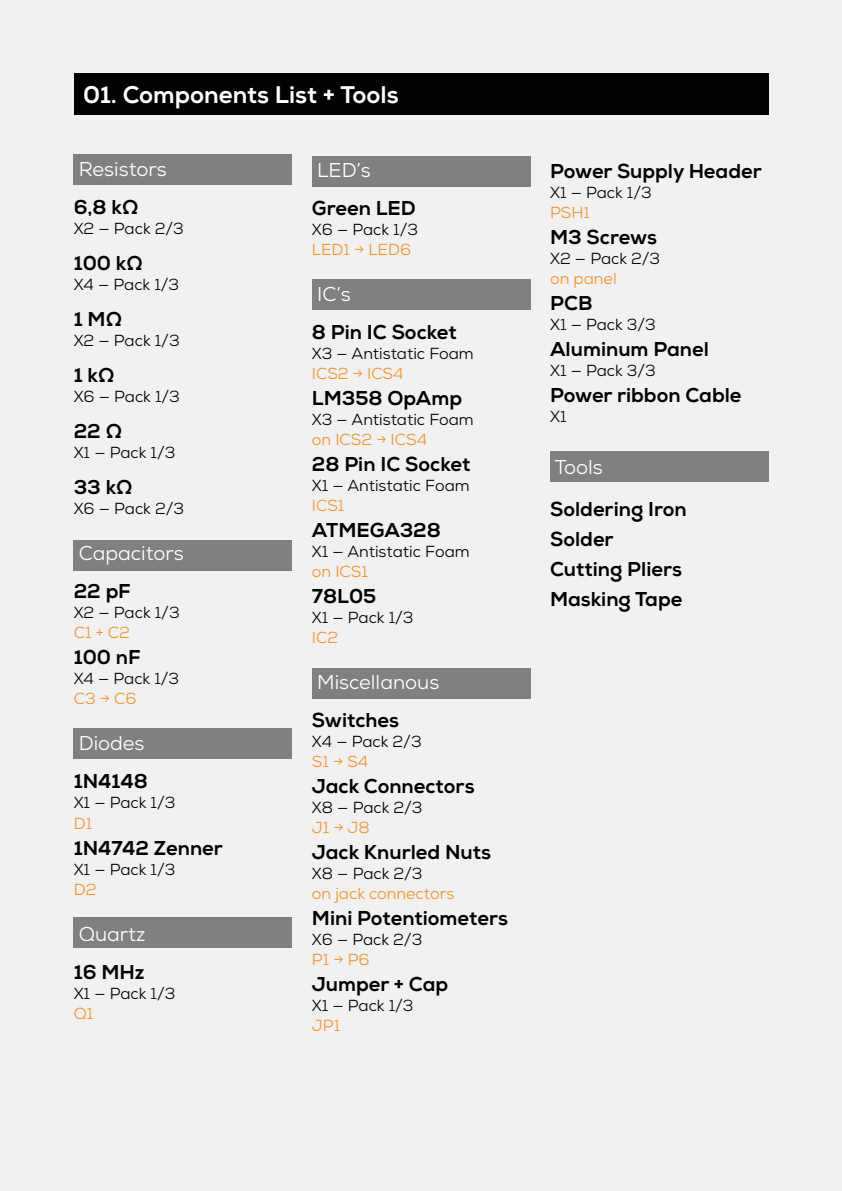
<style>
.page{position:relative;width:842px;height:1191px;background:#f1f1f2}
.page>*{position:absolute;margin:0;border:0;box-sizing:border-box;transform-origin:0 0}
.t1{font:800 24px "Nexa";color:#fff}
.t2{font:800 20px/30px "Nexa";color:#000300}
.t3{font:20px "Nexa";color:#fff}
.t4{font:16px "Nexa";color:#000300}
.t5{font:16px "Nexa";color:#f7931e}
</style>
<div class="page">
<div style="left:74px;top:917px;width:218px;height:31px;background:#808080"></div>
<div style="left:312px;top:279px;width:218px;height:30px;background:#808080"></div>
<div style="left:74px;top:73px;width:694px;height:42px;background:#000300"></div>
<div style="left:74px;top:540px;width:218px;height:30px;background:#808080"></div>
<div style="left:74px;top:728px;width:218px;height:30px;background:#808080"></div>
<div style="left:74px;top:154px;width:218px;height:30px;background:#808080"></div>
<div style="left:312px;top:156px;width:218px;height:30px;background:#808080"></div>
<div style="left:550px;top:451px;width:218px;height:30px;background:#808080"></div>
<div style="left:312px;top:668px;width:218px;height:30px;background:#808080"></div>
<h1 class="t1" style="left:83px;top:80px;width:317px">01. Components List + Tools</h1>
<p class="t3" style="left:79px;top:157px;width:89px">Resistors</p>
<p class="t2" style="left:74px;top:193px;width:66px">6,8 kΩ</p>
<p class="t4" style="left:74px;top:219px;width:112px">X2 — Pack 2/3</p>
<p class="t2" style="left:74px;top:249px;width:71px">100 kΩ</p>
<p class="t4" style="left:74px;top:275px;width:107px">X4 — Pack 1/3</p>
<p class="t2" style="left:74px;top:305px;width:50px">1 MΩ</p>
<p class="t4" style="left:74px;top:331px;width:107px">X2 — Pack 1/3</p>
<p class="t2" style="left:74px;top:361px;width:42px">1 kΩ</p>
<p class="t4" style="left:74px;top:387px;width:108px">X6 — Pack 1/3</p>
<p class="t2" style="left:74px;top:417px;width:50px">22 Ω</p>
<p class="t4" style="left:74px;top:443px;width:103px">X1 — Pack 1/3</p>
<p class="t2" style="left:74px;top:473px;width:61px">33 kΩ</p>
<p class="t4" style="left:74px;top:499px;width:112px">X6 — Pack 2/3</p>
<p class="t3" style="left:79px;top:541px;width:106px">Capacitors</p>
<p class="t2" style="left:74px;top:577px;width:58px">22 pF</p>
<p class="t4" style="left:74px;top:603px;width:107px">X2 — Pack 1/3</p>
<p class="t5" style="left:74px;top:623px;width:58px">C1 + C2</p>
<p class="t2" style="left:74px;top:643px;width:68px">100 nF</p>
<p class="t4" style="left:74px;top:669px;width:107px">X4 — Pack 1/3</p>
<p class="t5" style="left:74px;top:689px;width:64px">C3 → C6</p>
<p class="t3" style="left:79px;top:731px;width:67px">Diodes</p>
<p class="t2" style="left:74px;top:767px;width:76px">1N4148</p>
<p class="t4" style="left:74px;top:793px;width:103px">X1 — Pack 1/3</p>
<p class="t5" style="left:74px;top:813px;width:20px">D1</p>
<p class="t2" style="left:74px;top:833px;width:151px">1N4742 Zenner</p>
<p class="t4" style="left:74px;top:859px;width:103px">X1 — Pack 1/3</p>
<p class="t5" style="left:74px;top:879px;width:24px">D2</p>
<p class="t3" style="left:79px;top:921px;width:68px">Quartz</p>
<p class="t2" style="left:74px;top:957px;width:72px">16 MHz</p>
<p class="t4" style="left:74px;top:983px;width:103px">X1 — Pack 1/3</p>
<p class="t5" style="left:74px;top:1003px;width:21px">Q1</p>
<p class="t3" style="left:317px;top:157px;width:55px">LED’s</p>
<p class="t2" style="left:312px;top:193px;width:106px">Green LED</p>
<p class="t4" style="left:312px;top:219px;width:108px">X6 — Pack 1/3</p>
<p class="t5" style="left:312px;top:239px;width:101px">LED1 → LED6</p>
<p class="t3" style="left:317px;top:281px;width:35px">IC’s</p>
<p class="t2" style="left:312px;top:317px;width:146px">8 Pin IC Socket</p>
<p class="t4" style="left:312px;top:343px;width:163px">X3 — Antistatic Foam</p>
<p class="t5" style="left:312px;top:363px;width:93px">ICS2 → ICS4</p>
<p class="t2" style="left:312px;top:383px;width:152px">LM358 OpAmp</p>
<p class="t4" style="left:312px;top:409px;width:163px">X3 — Antistatic Foam</p>
<p class="t5" style="left:312px;top:429px;width:117px">on ICS2 → ICS4</p>
<p class="t2" style="left:312px;top:449px;width:160px">28 Pin IC Socket</p>
<p class="t4" style="left:312px;top:475px;width:159px">X1 — Antistatic Foam</p>
<p class="t5" style="left:312px;top:495px;width:34px">ICS1</p>
<p class="t2" style="left:312px;top:515px;width:130px">ATMEGA328</p>
<p class="t4" style="left:312px;top:541px;width:159px">X1 — Antistatic Foam</p>
<p class="t5" style="left:312px;top:561px;width:58px">on ICS1</p>
<p class="t2" style="left:312px;top:581px;width:66px">78L05</p>
<p class="t4" style="left:312px;top:607px;width:103px">X1 — Pack 1/3</p>
<p class="t5" style="left:312px;top:627px;width:28px">IC2</p>
<p class="t3" style="left:317px;top:669px;width:124px">Miscellanous</p>
<p class="t2" style="left:312px;top:705px;width:89px">Switches</p>
<p class="t4" style="left:312px;top:731px;width:111px">X4 — Pack 2/3</p>
<p class="t5" style="left:312px;top:751px;width:58px">S1 → S4</p>
<p class="t2" style="left:312px;top:771px;width:164px">Jack Connectors</p>
<p class="t4" style="left:312px;top:797px;width:112px">X8 — Pack 2/3</p>
<p class="t5" style="left:312px;top:817px;width:59px">J1 → J8</p>
<p class="t2" style="left:312px;top:837px;width:181px">Jack Knurled Nuts</p>
<p class="t4" style="left:312px;top:863px;width:112px">X8 — Pack 2/3</p>
<p class="t5" style="left:312px;top:883px;width:144px">on jack connectors</p>
<p class="t2" style="left:312px;top:903px;width:198px">Mini Potentiometers</p>
<p class="t4" style="left:312px;top:929px;width:112px">X6 — Pack 2/3</p>
<p class="t5" style="left:312px;top:949px;width:59px">P1 → P6</p>
<p class="t2" style="left:312px;top:969px;width:138px">Jumper + Cap</p>
<p class="t4" style="left:312px;top:995px;width:103px">X1 — Pack 1/3</p>
<p class="t5" style="left:312px;top:1015px;width:30px">JP1</p>
<p class="t2" style="left:550px;top:156px;width:213px">Power Supply Header</p>
<p class="t4" style="left:550px;top:182px;width:103px">X1 — Pack 1/3</p>
<p class="t5" style="left:550px;top:202px;width:42px">PSH1</p>
<p class="t2" style="left:550px;top:222px;width:109px">M3 Screws</p>
<p class="t4" style="left:550px;top:248px;width:112px">X2 — Pack 2/3</p>
<p class="t5" style="left:550px;top:268px;width:68px">on panel</p>
<p class="t2" style="left:550px;top:288px;width:44px">PCB</p>
<p class="t4" style="left:550px;top:314px;width:107px">X1 — Pack 3/3</p>
<p class="t2" style="left:550px;top:334px;width:160px">Aluminum Panel</p>
<p class="t4" style="left:550px;top:360px;width:107px">X1 — Pack 3/3</p>
<p class="t2" style="left:550px;top:380px;width:193px">Power ribbon Cable</p>
<p class="t4" style="left:550px;top:406px;width:18px">X1</p>
<p class="t3" style="left:555px;top:454px;width:50px">Tools</p>
<p class="t2" style="left:550px;top:494px;width:138px">Soldering Iron<br>Solder<br>Cutting Pliers<br>Masking Tape</p>
</div>
